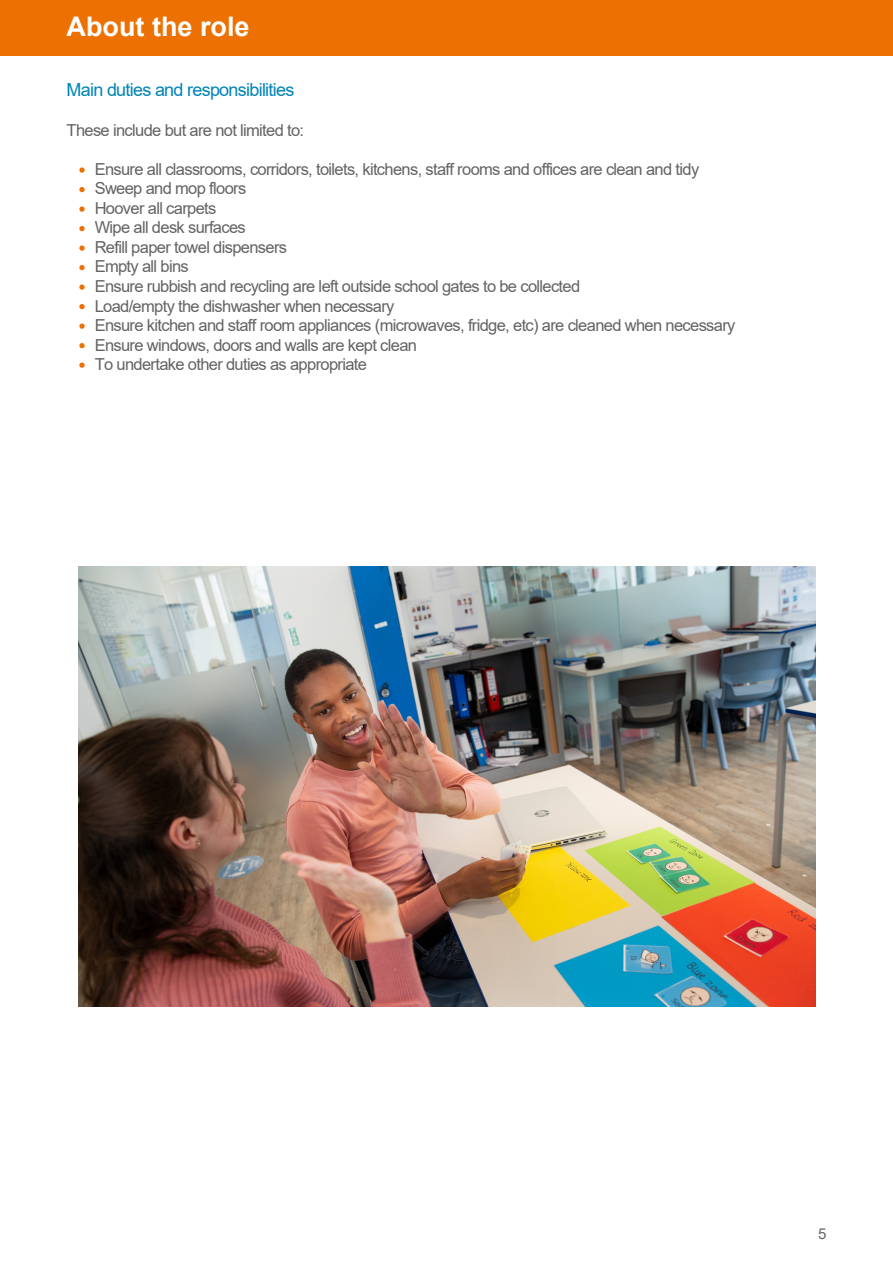
<style>
.page{position:relative;width:893px;height:1264px;background:#fff}
.page>*{position:absolute;margin:0;border:0;box-sizing:border-box;transform-origin:0 0}
.t1{font:700 27px "Arial";color:#fff}
.t2{font:18px "Arial";letter-spacing:-.04em;color:#0084b6}
.t3{font:16.5px "Arial";letter-spacing:-.04em;color:#636362}
.t4{font:15px "Arial";color:#636362}
</style>
<div class="page">
<div style="left:0;top:0;width:892px;height:56px;background:#ed7102"></div>
<svg style="left:79px;top:167px;width:6px;height:6px"></svg>
<svg style="left:79px;top:187px;width:6px;height:5px"></svg>
<svg style="left:79px;top:206px;width:6px;height:6px"></svg>
<svg style="left:79px;top:226px;width:6px;height:5px"></svg>
<svg style="left:79px;top:245px;width:6px;height:6px"></svg>
<svg style="left:79px;top:265px;width:6px;height:5px"></svg>
<svg style="left:79px;top:284px;width:6px;height:6px"></svg>
<svg style="left:79px;top:304px;width:6px;height:5px"></svg>
<svg style="left:79px;top:323px;width:6px;height:6px"></svg>
<svg style="left:79px;top:343px;width:6px;height:5px"></svg>
<svg style="left:79px;top:362px;width:6px;height:6px"></svg>
<img style="left:78px;top:566px;width:737px;height:440px">
<p class="t1" style="left:67px;top:12px;width:184px">About the role</p>
<h1 class="t2" style="left:67px;top:80px;width:229px">Main duties and responsibilities</h1>
<p class="t3" style="left:67px;top:121px;width:239px">These include but are not limited to:</p>
<p class="t3" style="left:95px;top:160px;width:606px">Ensure all classrooms, corridors, toilets, kitchens, staff rooms and offices are clean and tidy</p>
<p class="t3" style="left:95px;top:179px;width:153px">Sweep and mop floors</p>
<p class="t3" style="left:95px;top:199px;width:123px">Hoover all carpets</p>
<p class="t3" style="left:95px;top:218px;width:153px">Wipe all desk surfaces</p>
<p class="t3" style="left:95px;top:238px;width:194px">Refill paper towel dispensers</p>
<p class="t3" style="left:95px;top:257px;width:96px">Empty all bins</p>
<p class="t3" style="left:95px;top:277px;width:487px">Ensure rubbish and recycling are left outside school gates to be collected</p>
<p class="t3" style="left:95px;top:296px;width:301px">Load/empty the dishwasher when necessary</p>
<p class="t3" style="left:95px;top:316px;width:642px">Ensure kitchen and staff room appliances (microwaves, fridge, etc) are cleaned when necessary</p>
<p class="t3" style="left:95px;top:335px;width:324px">Ensure windows, doors and walls are kept clean</p>
<p class="t3" style="left:95px;top:355px;width:274px">To undertake other duties as appropriate</p>
<p class="t4" style="left:818px;top:1225px;width:10px">5</p>
</div>
